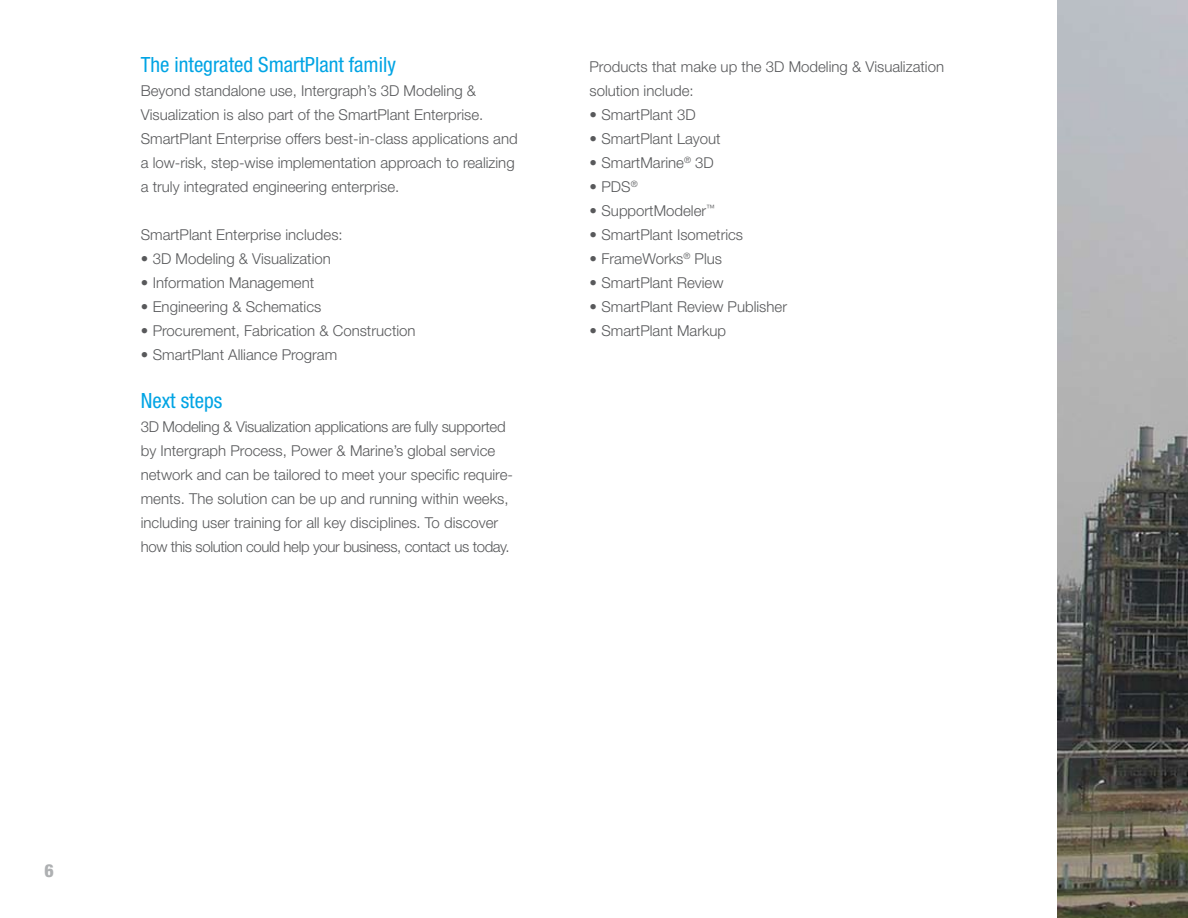
<style>
.page{position:relative;width:1188px;height:918px;background:#fff}
.page>*{position:absolute;margin:0;border:0;box-sizing:border-box;transform-origin:0 0}
.t1{font:condensed 21px "Helvetica Neue LT Std";color:#00a4e4}
.t2{font:800 condensed 18px "Helvetica Neue LT Std";color:#aeb0b2}
.t3{font:300 15px/24px "Helvetica Neue LT Std";color:#58595b}
</style>
<div class="page">
<img style="left:1057px;top:0;width:131px;height:918px">
<h1 class="t1" style="left:141px;top:52px;width:257px">The integrated SmartPlant family</h1>
<p class="t3" style="left:141px;top:78px;width:378px">Beyond standalone use, Intergraph’s 3D Modeling &amp; Visualization is also part of the SmartPlant Enterprise.<br>SmartPlant Enterprise offers best-in-class applications and a low-risk, step-wise implementation approach to realizing a truly integrated engineering enterprise.</p>
<p class="t3" style="left:141px;top:222px;width:203px">SmartPlant Enterprise includes:</p>
<p class="t3" style="left:141px;top:246px;width:192px">• 3D Modeling &amp; Visualization</p>
<p class="t3" style="left:141px;top:270px;width:175px">• Information Management</p>
<p class="t3" style="left:141px;top:294px;width:182px">• Engineering &amp; Schematics</p>
<p class="t3" style="left:141px;top:318px;width:276px">• Procurement, Fabrication &amp; Construction</p>
<p class="t3" style="left:141px;top:342px;width:198px">• SmartPlant Alliance Program</p>
<h1 class="t1" style="left:141px;top:388px;width:83px">Next steps</h1>
<p class="t3" style="left:141px;top:414px;width:374px">3D Modeling &amp; Visualization applications are fully supported by Intergraph Process, Power &amp; Marine’s global service network and can be tailored to meet your specific require&shy;ments. The solution can be up and running within weeks, including user training for all key disciplines. To discover how this solution could help your business, contact us today.</p>
<p class="t3" style="left:590px;top:54px;width:356px">Products that make up the 3D Modeling &amp; Visualization solution include:</p>
<p class="t3" style="left:590px;top:102px;width:108px">• SmartPlant 3D</p>
<p class="t3" style="left:590px;top:126px;width:133px">• SmartPlant Layout</p>
<p class="t3" style="left:590px;top:150px;width:126px">• SmartMarine<sup>®</sup> 3D</p>
<p class="t3" style="left:590px;top:174px;width:50px">• PDS<sup>®</sup></p>
<p class="t3" style="left:590px;top:198px;width:127px">• SupportModeler<sup>™</sup></p>
<p class="t3" style="left:590px;top:222px;width:155px">• SmartPlant Isometrics</p>
<p class="t3" style="left:590px;top:246px;width:134px">• FrameWorks<sup>®</sup> Plus</p>
<p class="t3" style="left:590px;top:270px;width:135px">• SmartPlant Review</p>
<p class="t3" style="left:590px;top:294px;width:199px">• SmartPlant Review Publisher</p>
<p class="t3" style="left:590px;top:318px;width:138px">• SmartPlant Markup</p>
<p class="t2" style="left:44px;top:859px;width:11px">6</p>
</div>
